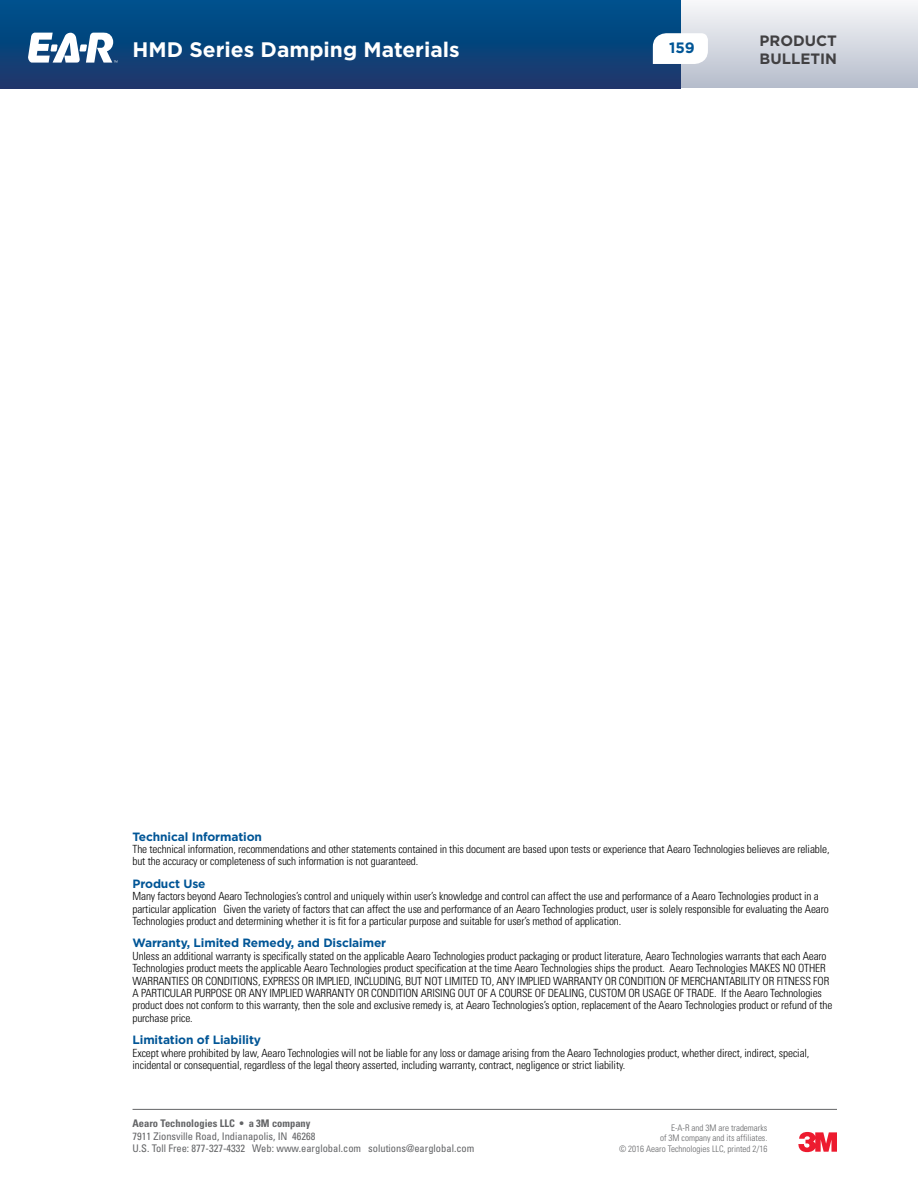
<style>
.page{position:relative;width:918px;height:1188px;background:#fff}
.page>*{position:absolute;margin:0;border:0;box-sizing:border-box;transform-origin:0 0}
.t1{font:700 21px "Gotham HTF";color:#fff}
.t2{font:700 15px "Gotham HTF";color:#414042}
.t3{font:700 15px "Gotham HTF";color:#005596}
.t4{font:700 12px "Gotham HTF";letter-spacing:-.01em;color:#005596}
.t5{font:300 condensed 11.25px/12.3px "Univers";letter-spacing:-.01em;color:#000}
.t6{font:condensed 10.5px/12.6px "Univers";color:#636466}
.t7{font:700 condensed 10.5px "Univers";color:#636466}
.t8{font:300 condensed 9px/10.5px "Univers";color:#636466;text-align:right}
</style>
<div class="page">
<div style="left:0;top:0;width:918px;height:88px;background:linear-gradient(to bottom,#f6f7f9,#b5bccb)"></div>
<div style="left:0;top:0;width:680px;height:88px;background:linear-gradient(to bottom,#00528e,#1d376b)"></div>
<svg style="left:653px;top:33px;width:55px;height:31px"></svg>
<svg style="left:28px;top:33px;width:90px;height:30px"></svg>
<hr style="left:133px;top:1109px;width:704px;height:1px;background:#636466">
<svg style="left:798px;top:1132px;width:39px;height:20px"></svg>
<h2 class="t2" style="left:760px;top:32px;width:79px">PRODUCT</h2>
<h1 class="t1" style="left:133px;top:37px;width:329px">HMD Series Damping Materials</h1>
<h2 class="t2" style="left:760px;top:50px;width:79px">BULLETIN</h2>
<h2 class="t3" style="left:669px;top:39px;width:27px">159</h2>
<p class="t4" style="left:133px;top:829px;width:131px">Technical Information</p>
<p class="t5" style="left:133px;top:843px;width:699px">The technical information, recommendations and other statements contained in this document are based upon tests or experience that Aearo Technologies believes are reliable, but the accuracy or completeness of such information is not guaranteed.</p>
<p class="t4" style="left:133px;top:877px;width:75px">Product Use</p>
<p class="t5" style="left:133px;top:890px;width:698px">Many factors beyond Aearo Technologies’s control and uniquely within user’s knowledge and control can affect the use and performance of a Aearo Technologies product in a particular application Given the variety of factors that can affect the use and performance of an Aearo Technologies product, user is solely responsible for evaluating the Aearo<br>Technologies product and determining whether it is fit for a particular purpose and suitable for user’s method of application.</p>
<p class="t4" style="left:133px;top:936px;width:255px">Warranty, Limited Remedy, and Disclaimer</p>
<p class="t5" style="left:133px;top:950px;width:701px">Unless an additional warranty is specifically stated on the applicable Aearo Technologies product packaging or product literature, Aearo Technologies warrants that each Aearo Technologies product meets the applicable Aearo Technologies product specification at the time Aearo Technologies ships the product. Aearo Technologies MAKES NO OTHER WARRANTIES OR CONDITIONS, EXPRESS OR IMPLIED, INCLUDING, BUT NOT LIMITED TO, ANY IMPLIED WARRANTY OR CONDITION OF MERCHANTABILITY OR FITNESS FOR A PARTICULAR PURPOSE OR ANY IMPLIED WARRANTY OR CONDITION ARISING OUT OF A COURSE OF DEALING, CUSTOM OR USAGE OF TRADE. If the Aearo Technologies product does not conform to this warranty, then the sole and exclusive remedy is, at Aearo Technologies’s option, replacement of the Aearo Technologies product or refund of the purchase price.</p>
<p class="t4" style="left:133px;top:1033px;width:130px">Limitation of Liability</p>
<p class="t5" style="left:133px;top:1046px;width:678px">Except where prohibited by law, Aearo Technologies will not be liable for any loss or damage arising from the Aearo Technologies product, whether direct, indirect, special, incidental or consequential, regardless of the legal theory asserted, including warranty, contract, negligence or strict liability.</p>
<p class="t7" style="left:133px;top:1117px;width:180px">Aearo Technologies LLC • a 3M company</p>
<p class="t6" style="left:133px;top:1129px;width:343px">7911 Zionsville Road, Indianapolis, IN 46268<br>U.S. Toll Free: 877-327-4332 Web: www.earglobal.com solutions@earglobal.com</p>
<p class="t8" style="left:619px;top:1122px;width:150px">E-A-R and 3M are trademarks<br>of 3M company and its affiliates.<br>© 2016 Aearo Technologies LLC, printed 2/16</p>
</div>
